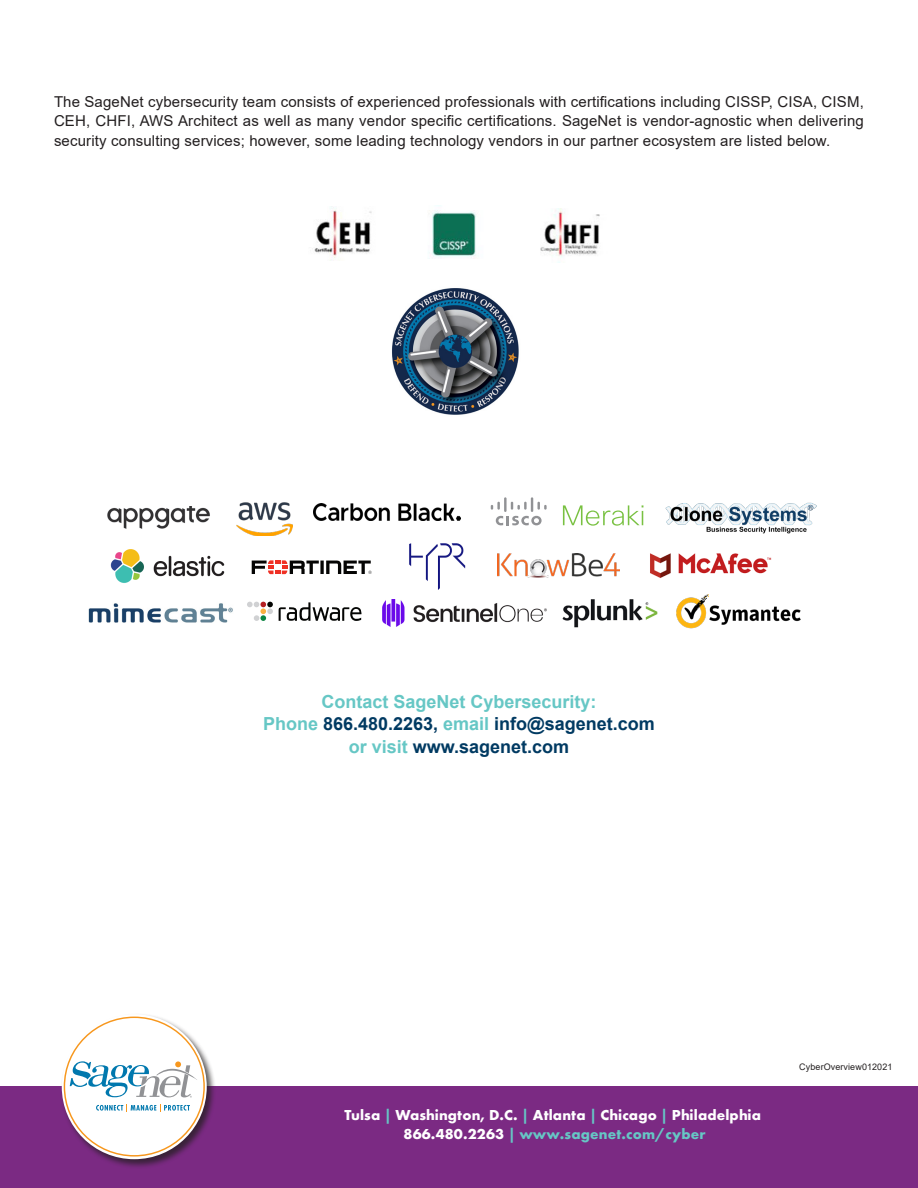
<style>
.page{position:relative;width:918px;height:1188px;background:#fff}
.page>*{position:absolute;margin:0;border:0;box-sizing:border-box;transform-origin:0 0}
.t1{font:700 18px/22.5px "Arial";color:#66c7c5;text-align:center}
.t2{font:15px/19.5px "Arial";letter-spacing:.01em;color:#231f20;text-align:justify}
.body_9_5{font:700 15px/19.5px "Futura PT";letter-spacing:.01em;color:#fff;text-align:center}
.body_9_5-2{font:9px "Arial";letter-spacing:.01em;color:#231f20}
.s1{color:#003a62}
.s2{color:#66c7c5}
</style>
<div class="page">
<img style="left:314px;top:208px;width:58px;height:50px">
<img style="left:540px;top:209px;width:60px;height:49px">
<img style="left:432px;top:205px;width:44px;height:53px">
<img style="left:392px;top:288px;width:127px;height:127px">
<div style="left:0;top:1086px;width:918px;height:102px;background:#7b2a83"></div>
<div style="left:60px;top:1013px;width:156px;height:156px;background:#231f20;opacity:.75"></div>
<div style="left:62px;top:1014px;width:145px;height:145px;background:#fff;border-radius:50%"></div>
<svg style="left:96px;top:1105px;width:94px;height:7px"></svg>
<svg style="left:70px;top:1061px;width:127px;height:37px"></svg>
<svg style="left:491px;top:497px;width:56px;height:28px"></svg>
<svg style="left:563px;top:505px;width:80px;height:21px"></svg>
<img style="left:236px;top:502px;width:57px;height:34px">
<svg style="left:252px;top:560px;width:120px;height:14px"></svg>
<img style="left:676px;top:594px;width:125px;height:35px">
<img style="left:562px;top:599px;width:96px;height:29px">
<img style="left:314px;top:504px;width:146px;height:16px">
<img style="left:111px;top:550px;width:114px;height:33px">
<svg style="left:247px;top:602px;width:26px;height:19px"></svg>
<svg style="left:279px;top:602px;width:82px;height:19px"></svg>
<img style="left:650px;top:553px;width:122px;height:25px">
<img style="left:497px;top:554px;width:122px;height:23px">
<img style="left:88px;top:603px;width:145px;height:20px">
<img style="left:665px;top:502px;width:152px;height:32px">
<img style="left:107px;top:507px;width:103px;height:22px">
<img style="left:409px;top:543px;width:57px;height:46px">
<img style="left:382px;top:599px;width:164px;height:28px">
<p class="t2" style="left:54px;top:92px;width:811px">The SageNet cybersecurity team consists of experienced professionals with certifications including CISSP, CISA, CISM, CEH, CHFI, AWS Architect as well as many vendor specific certifications. SageNet is vendor-agnostic when delivering security consulting services; however, some leading technology vendors in our partner ecosystem are listed below.</p>
<p class="t1" style="left:263px;top:690px;width:393px">Contact SageNet Cybersecurity:<br>Phone <span class="s1">866.480.2263,</span> email <span class="s1">info@sagenet.com </span>or visit <span class="s1">www.sagenet.com</span></p>
<p class="body_9_5" style="left:344px;top:1105px;width:418px">Tulsa <span class="s2">|</span> Washington, D.C. <span class="s2">|</span> Atlanta <span class="s2">|</span> Chicago <span class="s2">|</span> Philadelphia<br>866.480.2263 <span class="s2">| www.sagenet.com/cyber</span></p>
<p class="body_9_5-2" style="left:799px;top:1061px;width:95px">CyberOverview012021</p>
</div>
